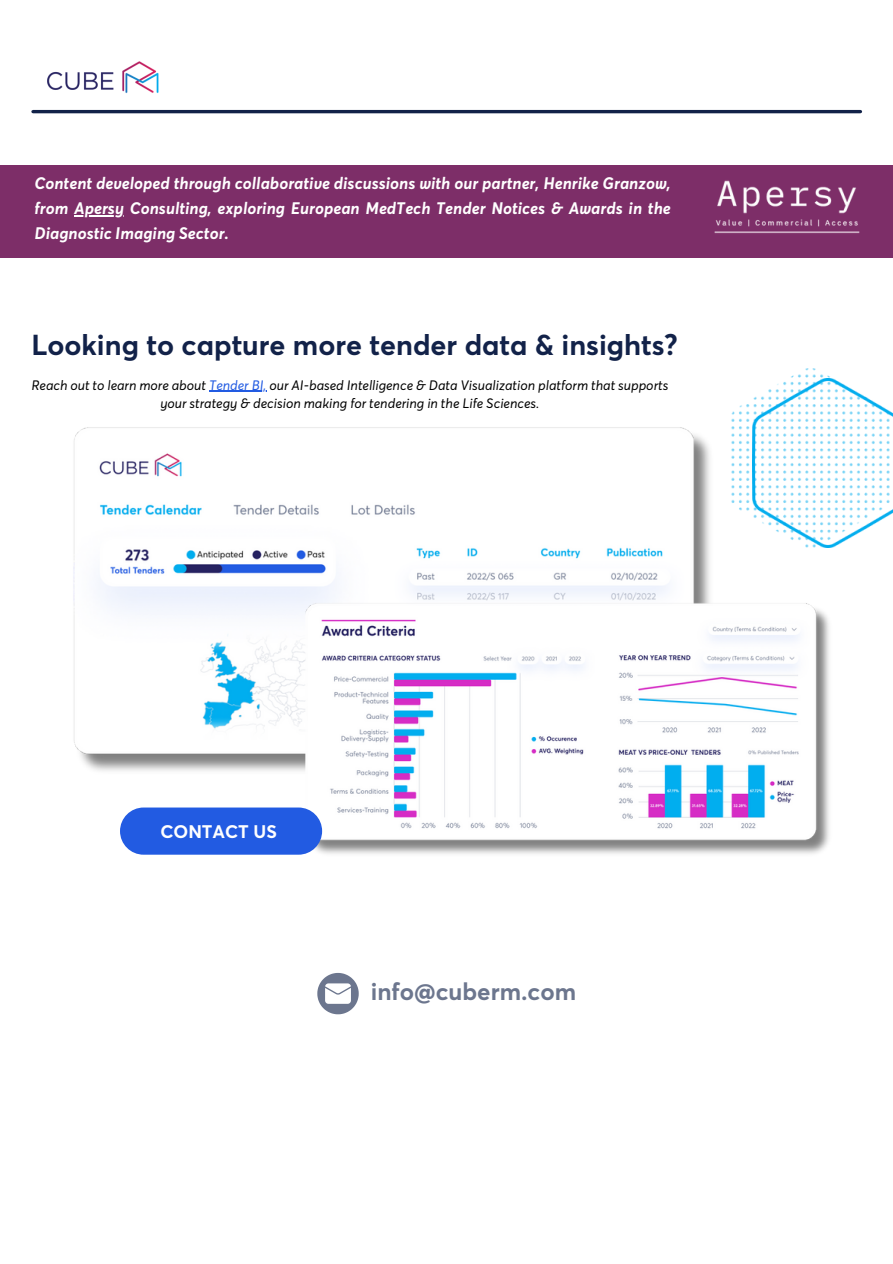
<style>
.page{position:relative;width:893px;height:1264px;background:#fff}
.page>*{position:absolute;margin:0;border:0;box-sizing:border-box;transform-origin:0 0}
.t1{font:700 28.5px "Averta";color:#122249}
.t2{font:700 24px "Averta";color:#6c768e}
.t3{font:700 18px "Averta";color:#fff}
.t4{font:italic 700 16.5px/24.8px "Averta";color:#fff;text-align:justify}
.t5{font:italic 13.5px/18px "Averta";color:#000;text-align:center}
.s1{color:#225be2}
</style>
<div class="page">
<img style="left:731px;top:368px;width:160px;height:179px">
<img style="left:73px;top:427px;width:637px;height:344px">
<img style="left:291px;top:602px;width:538px;height:253px">
<div style="left:120px;top:807px;width:202px;height:47px;background:#225be2;border-radius:24px"></div>
<hr style="left:209px;top:390px;width:57px;height:2px;background:#225be2">
<svg style="left:317px;top:973px;width:42px;height:41px"></svg>
<img style="left:47px;top:61px;width:112px;height:32px">
<div style="left:0;top:165px;width:892px;height:93px;background:#7d2e68"></div>
<img style="left:714px;top:180px;width:146px;height:54px">
<hr style="left:74px;top:215px;width:50px;height:1px;background:#fff">
<hr style="left:33px;top:110px;width:827px;height:3px;background:#122249">
<p class="t4" style="left:34px;top:172px;width:638px">Content developed through collaborative discussions with our partner, Henrike Granzow, from Apersy Consulting, exploring European MedTech Tender Notices &amp; Awards in the Diagnostic Imaging Sector.</p>
<p class="t1" style="left:31px;top:333px;width:648px">Looking to capture more tender data &amp; insights?</p>
<p class="t5" style="left:31px;top:376px;width:638px">Reach out to learn more about <span class="s1">Tender BI,</span> our AI-based Intelligence &amp; Data Visualization platform that supports your strategy &amp; decision making for tendering in the Life Sciences.</p>
<p class="t3" style="left:160px;top:824px;width:118px">CONTACT US</p>
<p class="t2" style="left:371px;top:981px;width:207px">info@cuberm.com</p>
</div>
